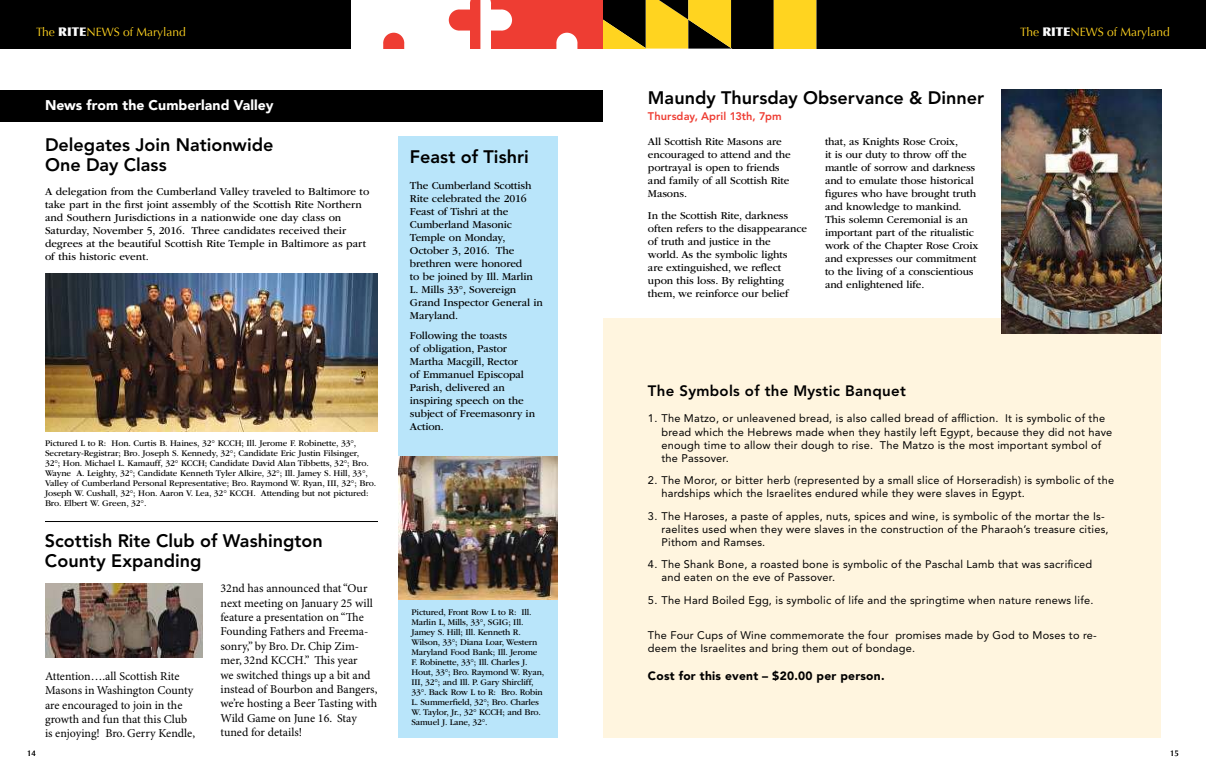
<style>
.page{position:relative;width:1206px;height:783px;background:#fff}
.page>*{position:absolute;margin:0;border:0;box-sizing:border-box;transform-origin:0 0}
.t1{font:800 18px/20px "Avenir LT Std";color:#000}
.t2{font:800 15px "Avenir LT Std";letter-spacing:.02em;color:#000}
.t3{font:900 14px "Avenir LT Std";color:#fff}
.t4{font:12px/14.4px "Minion Pro";letter-spacing:-.005em;color:#000}
.t5{font:12px "Optima";color:#ffd420}
.t6{font:900 12px "Avenir LT Std";letter-spacing:.02em;color:#000}
.t7{font:11px/13px "ITC Garamond Std";letter-spacing:-.01em;color:#000}
.t8{font:11px/13.2px "Avenir LT Std";letter-spacing:.02em;color:#000}
.t9{font:800 11px "Avenir LT Std";letter-spacing:.01em;color:#ee3d33}
.t10{font:9px/10px "ITC Garamond Std";letter-spacing:-.01em;color:#000}
.t11{font:8px "Optima";color:#000}
.s1{font-weight:900;color:#fff}
</style>
<div class="page">
<div style="left:0;top:0;width:351px;height:49px;background:#000"></div>
<div style="left:854px;top:0;width:352px;height:49px;background:#000"></div>
<svg style="left:603px;top:0;width:251px;height:49px;background:#7d6811"></svg>
<div style="left:480px;top:0;width:123px;height:49px;background:#ee3d33"></div>
<svg style="left:383px;top:0;width:195px;height:49px"></svg>
<div style="left:603px;top:318px;width:558px;height:420px;background:#fff5df"></div>
<img style="left:1002px;top:90px;width:159px;height:244px">
<div style="left:0;top:90px;width:603px;height:32px;background:#000"></div>
<img style="left:45px;top:274px;width:333px;height:158px">
<div style="left:399px;top:137px;width:159px;height:601px;background:#b9e5fa"></div>
<img style="left:399px;top:457px;width:159px;height:143px">
<hr style="left:45px;top:521px;width:333px;height:1px;background:#000">
<img style="left:45px;top:583px;width:158px;height:75px">
<p class="t5" style="left:36px;top:27px;width:151px">The <span class="s1">RITE</span>NEWS of Maryland</p>
<p class="t5" style="left:1020px;top:27px;width:151px">The <span class="s1">RITE</span>NEWS of Maryland</p>
<p class="t3" style="left:45px;top:99px;width:230px">News from the Cumberland Valley</p>
<h1 class="t1" style="left:45px;top:136px;width:230px">Delegates Join Nationwide<br>One Day Class</h1>
<p class="t7" style="left:45px;top:186px;width:326px">A delegation from the Cumberland Valley traveled to Baltimore to take part in the first joint assembly of the Scottish Rite Northern and Southern Jurisdictions in a nationwide one day class on Saturday, November 5, 2016. Three candidates received their degrees at the beautiful Scottish Rite Temple in Baltimore as part of this historic event.</p>
<p class="t10" style="left:45px;top:439px;width:333px">Pictured L to R: Hon. Curtis B. Haines, 32° KCCH; Ill. Jerome F. Robinette, 33°, Secretary-Registrar; Bro. Joseph S. Kennedy, 32°; Candidate Eric Justin Filsinger, 32°; Hon. Michael L. Kamauff, 32° KCCH; Candidate David Alan Tibbetts, 32°; Bro.<br>Wayne A. Leighty, 32°; Candidate Kenneth Tyler Alkire, 32°; Ill. Jamey S. Hill, 33°, Valley of Cumberland Personal Representative; Bro. Raymond W. Ryan, III, 32°; Bro.<br>Joseph W. Cushall, 32°; Hon. Aaron V. Lea, 32° KCCH. Attending but not pictured:<br>Bro. Elbert W. Green, 32°.</p>
<h1 class="t1" style="left:45px;top:532px;width:279px">Scottish Rite Club of Washington<br>County Expanding</h1>
<p class="t4" style="left:45px;top:670px;width:152px">Attention….all Scottish Rite<br>Masons in Washington County are encouraged to join in the growth and fun that this Club is enjoying! Bro. Gerry Kendle,</p>
<p class="t4" style="left:220px;top:582px;width:158px">32nd has announced that “Our next meeting on January 25 will feature a presentation on “he<br>Founding Fathers and Freema&shy;sonry,” by Bro. Dr. Chip Zim&shy;mer, 32nd KCCH.” his year<br>we switched things up a bit and instead of Bourbon and Bangers, we’re hosting a Beer Tasting with<br>Wild Game on June 16. Stay tuned for details!</p>
<h1 class="t1" style="left:410px;top:148px;width:120px">Feast of Tishri</h1>
<p class="t7" style="left:410px;top:180px;width:134px">The Cumberland Scottish<br>Rite celebrated the 2016<br>Feast of Tishri at the<br>Cumberland Masonic<br>Temple on Monday,<br>October 3, 2016. The brethren were honored<br>to be joined by Ill. Marlin<br>L. Mills 33°, Sovereign<br>Grand Inspector General in<br>Maryland.</p>
<p class="t7" style="left:410px;top:329px;width:127px">Following the toasts<br>of obligation, Pastor<br>Martha Macgill, Rector<br>of Emmanuel Episcopal<br>Parish, delivered an inspiring speech on the subject of Freemasonry in<br>Action.</p>
<p class="t10" style="left:411px;top:608px;width:134px">Pictured, Front Row L to R: Ill.<br>Marlin L, Mills, 33°, SGIG; Ill.<br>Jamey S. Hill; Ill. Kenneth R.<br>Wilson, 33°; Diana Loar, Western<br>Maryland Food Bank; Ill. Jerome<br>F. Robinette, 33°; Ill. Charles J.<br>Hout, 33°; Bro. Raymond W. Ryan,<br>III, 32°; and Ill. P. Gary Shircliff,<br>33°. Back Row L to R: Bro. Robin<br>L. Summerfield, 32°; Bro. Charles<br>W. Taylor, Jr., 32° KCCH; and Bro.<br>Samuel J. Lane, 32°.</p>
<h1 class="t1" style="left:648px;top:89px;width:338px">Maundy Thursday Observance &amp; Dinner</h1>
<p class="t9" style="left:648px;top:111px;width:135px">Thursday, April 13th, 7pm</p>
<p class="t7" style="left:648px;top:135px;width:144px">All Scottish Rite Masons are encouraged to attend and the portrayal is open to friends and family of all Scottish Rite<br>Masons.</p>
<p class="t7" style="left:648px;top:209px;width:160px">In the Scottish Rite, darkness often refers to the disappearance of truth and justice in the<br>world. As the symbolic lights<br>are extinguished, we reflect upon this loss. By relighting them, we reinforce our belief</p>
<p class="t7" style="left:825px;top:135px;width:155px">that, as Knights Rose Croix,<br>it is our duty to throw off the mantle of sorrow and darkness and to emulate those historical figures who have brought truth and knowledge to mankind.<br>This solemn Ceremonial is an important part of the ritualistic work of the Chapter Rose Croix and expresses our commitment to the living of a conscientious and enlightened life.</p>
<h2 class="t2" style="left:648px;top:384px;width:259px">The Symbols of the Mystic Banquet</h2>
<p class="t8" style="left:661px;top:413px;width:452px;text-indent:-13px">1. The Matzo, or unleavened bread, is also called bread of afliction. It is symbolic of the bread which the Hebrews made when they hastily left Egypt, because they did not have enough time to allow their dough to rise. The Matzo is the most important symbol of the Passover.</p>
<p class="t8" style="left:661px;top:475px;width:454px;text-indent:-13px">2. The Moror, or bitter herb (represented by a small slice of Horseradish) is symbolic of the hardships which the Israelites endured while they were slaves in Egypt.</p>
<p class="t8" style="left:661px;top:510px;width:449px;text-indent:-13px">3. The Haroses, a paste of apples, nuts, spices and wine, is symbolic of the mortar the Is&shy;raelites used when they were slaves in the construction of the Pharaoh’s treasure cities,<br>Pithom and Ramses.</p>
<p class="t8" style="left:661px;top:559px;width:432px;text-indent:-13px">4. The Shank Bone, a roasted bone is symbolic of the Paschal Lamb that was sacriiced and eaten on the eve of Passover.</p>
<p class="t8" style="left:648px;top:594px;width:447px">5. The Hard Boiled Egg, is symbolic of life and the springtime when nature renews life.</p>
<p class="t8" style="left:648px;top:629px;width:450px">The Four Cups of Wine commemorate the four promises made by God to Moses to re&shy;deem the Israelites and bring them out of bondage.</p>
<p class="t6" style="left:648px;top:670px;width:238px">Cost for this event – $20.00 per person.</p>
<p class="t11" style="left:27px;top:750px;width:10px">14</p>
<p class="t11" style="left:1170px;top:750px;width:10px">15</p>
</div>
